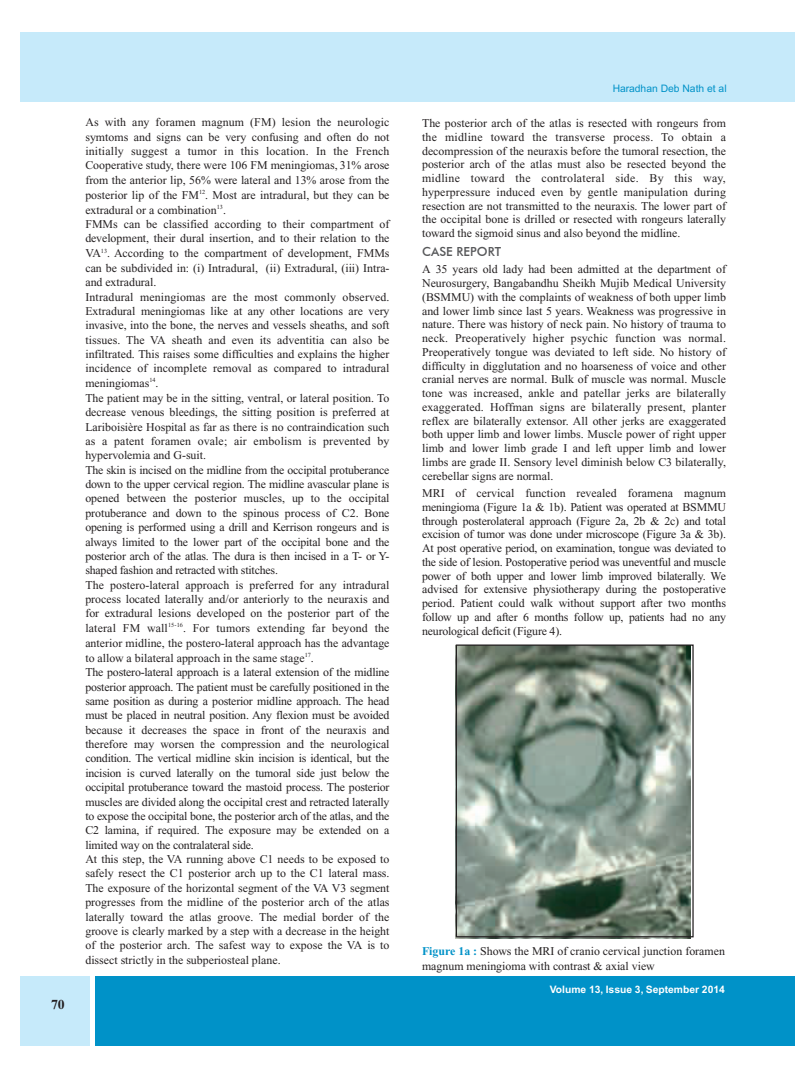
<style>
.page{position:relative;width:810px;height:1080px;background:#fff}
.page>*{position:absolute;margin:0;border:0;box-sizing:border-box;transform-origin:0 0}
.t1{font:700 13.75px "Times New Roman";color:#231f20}
.t2{font:500 12.5px "Futura BT";color:#57585a}
.t3{font:11.88px/14.5px "Times New Roman";color:#231f20;text-align:justify}
.t4{font:700 10.25px "Helvetica";color:#fff}
.t5{font:10.25px "Helvetica";color:#0092c8}
.s1{font-weight:700;color:#0092c8}
</style>
<div class="page">
<img style="left:455px;top:646px;width:235px;height:292px">
<div style="left:95px;top:976px;width:700px;height:69px;background:#0092c8"></div>
<div style="left:21px;top:976px;width:69px;height:69px;background:#c6eafa"></div>
<div style="left:21px;top:32px;width:774px;height:69px;background:#c6eafa"></div>
<div style="left:456px;top:644px;width:238px;height:293px;border:1px solid #231f20"></div>
<p class="t1" style="left:51px;top:997px;width:15px">70</p>
<p class="t5" style="left:613px;top:83px;width:115px">Haradhan Deb Nath et al</p>
<p class="t3" style="left:85px;top:115px;width:306px;text-align:left">As with any foramen magnum (FM) lesion the neurologic symtoms and signs can be very confusing and often do not initially suggest a tumor in this location. In the French Cooperative study, there were 106 FM meningiomas, 31% arose from the anterior lip, 56% were lateral and 13% arose from the posterior lip of the FM<sup>12</sup>. Most are intradural, but they can be extradural or a combination<sup>13</sup>.<br>FMMs can be classified according to their compartment of development, their dural insertion, and to their relation to the VA<sup>13</sup>. According to the compartment of development, FMMs can be subdivided in: (i) Intradural, (ii) Extradural, (iii) Intra&shy;and extradural.<br>Intradural meningiomas are the most commonly observed.<br>Extradural meningiomas like at any other locations are very invasive, into the bone, the nerves and vessels sheaths, and soft tissues. The VA sheath and even its adventitia can also be infiltrated. This raises some difficulties and explains the higher incidence of incomplete removal as compared to intradural meningiomas<sup>14</sup>.<br>The patient may be in the sitting, ventral, or lateral position. To decrease venous bleedings, the sitting position is preferred at Lariboisière Hospital as far as there is no contraindication such as a patent foramen ovale; air embolism is prevented by hypervolemia and G-suit.<br>The skin is incised on the midline from the occipital protuberance down to the upper cervical region. The midline avascular plane is opened between the posterior muscles, up to the occipital protuberance and down to the spinous process of C2. Bone opening is performed using a drill and Kerrison rongeurs and is always limited to the lower part of the occipital bone and the posterior arch of the atlas. The dura is then incised in a T- or Y&shy;shaped fashion and retracted with stitches.<br>The postero-lateral approach is preferred for any intradural process located laterally and/or anteriorly to the neuraxis and for extradural lesions developed on the posterior part of the lateral FM wall<sup>15-16</sup>. For tumors extending far beyond the anterior midline, the postero-lateral approach has the advantage to allow a bilateral approach in the same stage<sup>17</sup>.<br>The postero-lateral approach is a lateral extension of the midline posterior approach. The patient must be carefully positioned in the same position as during a posterior midline approach. The head must be placed in neutral position. Any flexion must be avoided because it decreases the space in front of the neuraxis and therefore may worsen the compression and the neurological condition. The vertical midline skin incision is identical, but the incision is curved laterally on the tumoral side just below the occipital protuberance toward the mastoid process. The posterior muscles are divided along the occipital crest and retracted laterally to expose the occipital bone, the posterior arch of the atlas, and the C2 lamina, if required. The exposure may be extended on a limited way on the contralateral side.<br>At this step, the VA running above C1 needs to be exposed to safely resect the C1 posterior arch up to the C1 lateral mass.<br>The exposure of the horizontal segment of the VA V3 segment progresses from the midline of the posterior arch of the atlas laterally toward the atlas groove. The medial border of the groove is clearly marked by a step with a decrease in the height of the posterior arch. The safest way to expose the VA is to dissect strictly in the subperiosteal plane.</p>
<p class="t3" style="left:422px;top:116px;width:305px;line-height:13.8px">The posterior arch of the atlas is resected with rongeurs from the midline toward the transverse process. To obtain a decompression of the neuraxis before the tumoral resection, the posterior arch of the atlas must also be resected beyond the midline toward the controlateral side. By this way, hyperpressure induced even by gentle manipulation during resection are not transmitted to the neuraxis. The lower part of the occipital bone is drilled or resected with rongeurs laterally toward the sigmoid sinus and also beyond the midline.</p>
<p class="t2" style="left:422px;top:244px;width:81px">CASE REPORT</p>
<p class="t3" style="left:422px;top:263px;width:305px;line-height:13.8px">A 35 years old lady had been admitted at the department of Neurosurgery, Bangabandhu Sheikh Mujib Medical University (BSMMU) with the complaints of weakness of both upper limb and lower limb since last 5 years. Weakness was progressive in nature. There was history of neck pain. No history of trauma to neck. Preoperatively higher psychic function was normal.<br>Preoperatively tongue was deviated to left side. No history of difficulty in digglutation and no hoarseness of voice and other cranial nerves are normal. Bulk of muscle was normal. Muscle tone was increased, ankle and patellar jerks are bilaterally exaggerated. Hoffman signs are bilaterally present, planter reflex are bilaterally extensor. All other jerks are exaggerated both upper limb and lower limbs. Muscle power of right upper limb and lower limb grade I and left upper limb and lower limbs are grade II. Sensory level diminish below C3 bilaterally, cerebellar signs are normal.</p>
<p class="t3" style="left:422px;top:486px;width:305px;line-height:13.8px">MRI of cervical function revealed foramena magnum meningioma (Figure 1a &amp; 1b). Patient was operated at BSMMU through posterolateral approach (Figure 2a, 2b &amp; 2c) and total excision of tumor was done under microscope (Figure 3a &amp; 3b).<br>At post operative period, on examination, tongue was deviated to the side of lesion. Postoperative period was uneventful and muscle power of both upper and lower limb improved bilaterally. We advised for extensive physiotherapy during the postoperative period. Patient could walk without support after two months follow up and after 6 months follow up, patients had no any neurological deficit (Figure 4).</p>
<p class="t3" style="left:422px;top:944px;width:304px;line-height:15px"><span class="s1">Figure 1a :</span> Shows the MRI of cranio cervical junction foramen magnum meningioma with contrast &amp; axial view</p>
<p class="t4" style="left:550px;top:983px;width:176px">Volume 13, Issue 3, September 2014</p>
</div>
